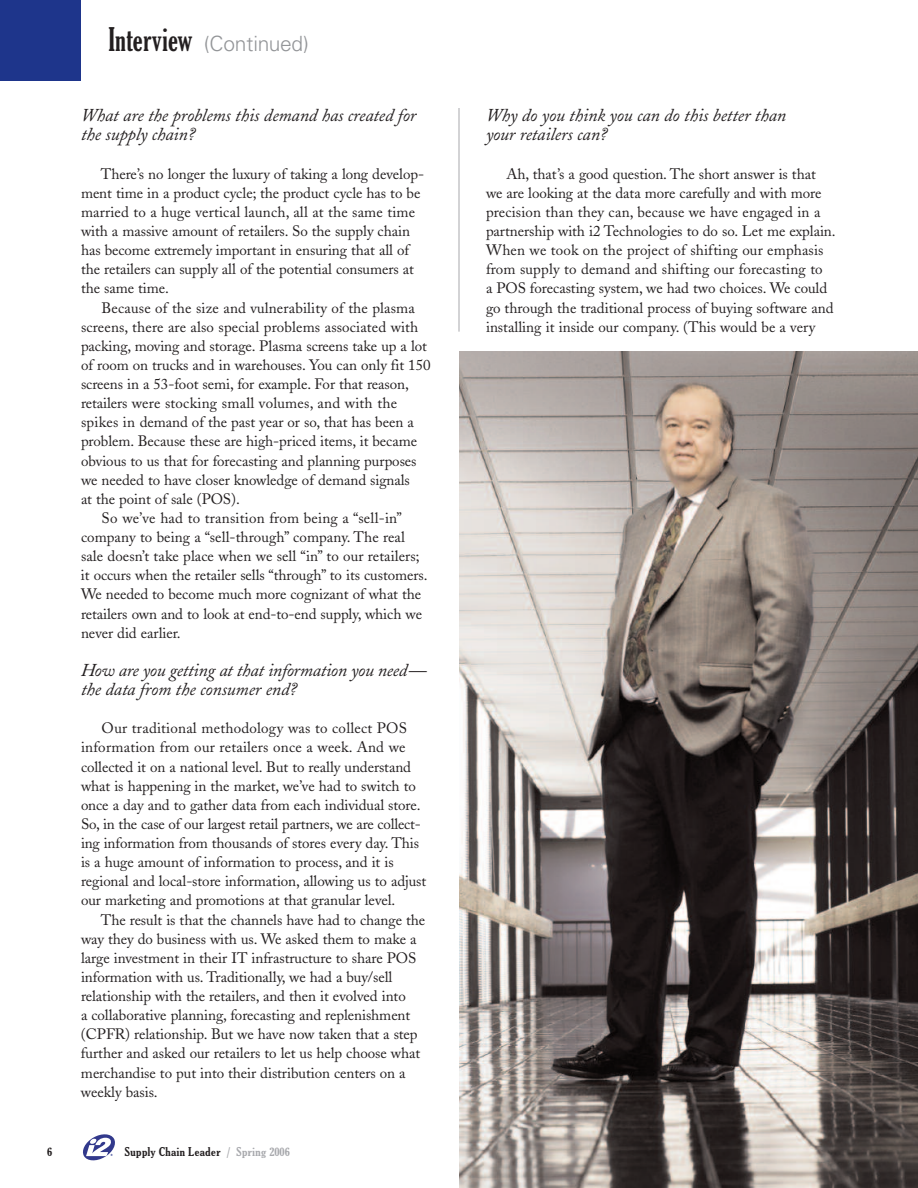
<style>
.page{position:relative;width:918px;height:1188px;background:#fff}
.page>*{position:absolute;margin:0;border:0;box-sizing:border-box;transform-origin:0 0}
.t1{font:300 21px "Univers";letter-spacing:-.01em;color:#939598}
.t2{font:italic 18px/19.2px "Adobe Caslon";letter-spacing:-.005em;color:#231f20}
.t3{font:15px/19.2px "Adobe Caslon";letter-spacing:-.005em;color:#231f20}
.t4{font:15px "Adobe Caslon";letter-spacing:.015em;color:#231f20}
.t5{font:700 condensed 12px "Glouces";color:#231f20}
.s1{font-family:"Glouces";font-weight:700;font-stretch:extra-condensed;font-size:31.5px;color:#231f20}
.s2{color:#a8a9ad}
</style>
<div class="page">
<div style="left:0;top:0;width:81px;height:81px;background:#1e358b"></div>
<hr style="left:459px;top:108px;width:1px;height:224px;background:#a8a9ad">
<img style="left:459px;top:351px;width:459px;height:837px">
<svg style="left:83px;top:1134px;width:32px;height:27px"></svg>
<h1 class="t1" style="left:108px;top:36px;width:202px"><span class="s1">Interview</span> (Continued)</h1>
<p class="t2" style="left:81px;top:108px;width:337px">What are the problems this demand has created for the supply chain?</p>
<p class="t3" style="left:81px;top:166px;width:345px;text-indent:20px">There’s no longer the luxury of taking a long develop&shy;ment time in a product cycle; the product cycle has to be married to a huge vertical launch, all at the same time with a massive amount of retailers. So the supply chain has become extremely important in ensuring that all of the retailers can supply all of the potential consumers at the same time.</p>
<p class="t3" style="left:102px;top:300px;width:315px">Because of the size and vulnerability of the plasma</p>
<p class="t3" style="left:81px;top:319px;width:339px">screens, there are also special problems associated with</p>
<p class="t3" style="left:81px;top:338px;width:348px">packing, moving and storage. Plasma screens take up a lot</p>
<p class="t3" style="left:81px;top:357px;width:351px">of room on trucks and in warehouses. You can only fit 150</p>
<p class="t3" style="left:81px;top:376px;width:329px">screens in a 53-foot semi, for example. For that reason,</p>
<p class="t4" style="left:81px;top:398px;width:318px">retailers were stocking small volumes, and with the</p>
<p class="t3" style="left:81px;top:414px;width:334px">spikes in demand of the past year or so, that has been a</p>
<p class="t3" style="left:81px;top:434px;width:338px">problem. Because these are high-priced items, it became</p>
<p class="t3" style="left:81px;top:453px;width:337px">obvious to us that for forecasting and planning purposes</p>
<p class="t3" style="left:81px;top:472px;width:330px">we needed to have closer knowledge of demand signals</p>
<p class="t3" style="left:81px;top:491px;width:160px">at the point of sale (POS).</p>
<p class="t4" style="left:102px;top:512px;width:302px">So we’ve had to transition from being a “sell-in”</p>
<p class="t3" style="left:81px;top:529px;width:325px">company to being a “sell-through” company. The real</p>
<p class="t3" style="left:81px;top:548px;width:340px">sale doesn’t take place when we sell “in” to our retailers;</p>
<p class="t3" style="left:81px;top:567px;width:348px">it occurs when the retailer sells “through” to its customers.</p>
<p class="t3" style="left:81px;top:587px;width:342px">We needed to become much more cognizant of what the</p>
<p class="t3" style="left:81px;top:606px;width:343px">retailers own and to look at end-to-end supply, which we</p>
<p class="t3" style="left:81px;top:625px;width:101px">never did earlier.</p>
<p class="t2" style="left:81px;top:663px;width:347px">How are you getting at that information you need— the data from the consumer end?</p>
<p class="t3" style="left:81px;top:720px;width:347px;text-indent:21px">Our traditional methodology was to collect POS information from our retailers once a week. And we collected it on a national level. But to really understand what is happening in the market, we’ve had to switch to once a day and to gather data from each individual store.<br>So, in the case of our largest retail partners, we are collect&shy;ing information from thousands of stores every day. This is a huge amount of information to process, and it is regional and local-store information, allowing us to adjust our marketing and promotions at that granular level.</p>
<p class="t3" style="left:81px;top:912px;width:346px;text-indent:20px">The result is that the channels have had to change the way they do business with us. We asked them to make a large investment in their IT infrastructure to share POS information with us. Traditionally, we had a buy/sell relationship with the retailers, and then it evolved into<br>a collaborative planning, forecasting and replenishment (CPFR) relationship. But we have now taken that a step further and asked our retailers to let us help choose what merchandise to put into their distribution centers on a weekly basis.</p>
<p class="t5" style="left:47px;top:1147px;width:7px">6</p>
<p class="t5" style="left:124px;top:1147px;width:167px">Supply Chain Leader <span class="s2">/ Spring 2006</span></p>
<p class="t2" style="left:486px;top:108px;width:302px">Why do you think you can do this better than your retailers can?</p>
<p class="t3" style="left:486px;top:166px;width:351px;text-indent:21px">Ah, that’s a good question. The short answer is that we are looking at the data more carefully and with more precision than they can, because we have engaged in a partnership with i2 Technologies to do so. Let me explain.<br>When we took on the project of shifting our emphasis from supply to demand and shifting our forecasting to<br>a POS forecasting system, we had two choices. We could go through the traditional process of buying software and installing it inside our company. (This would be a very</p>
</div>
